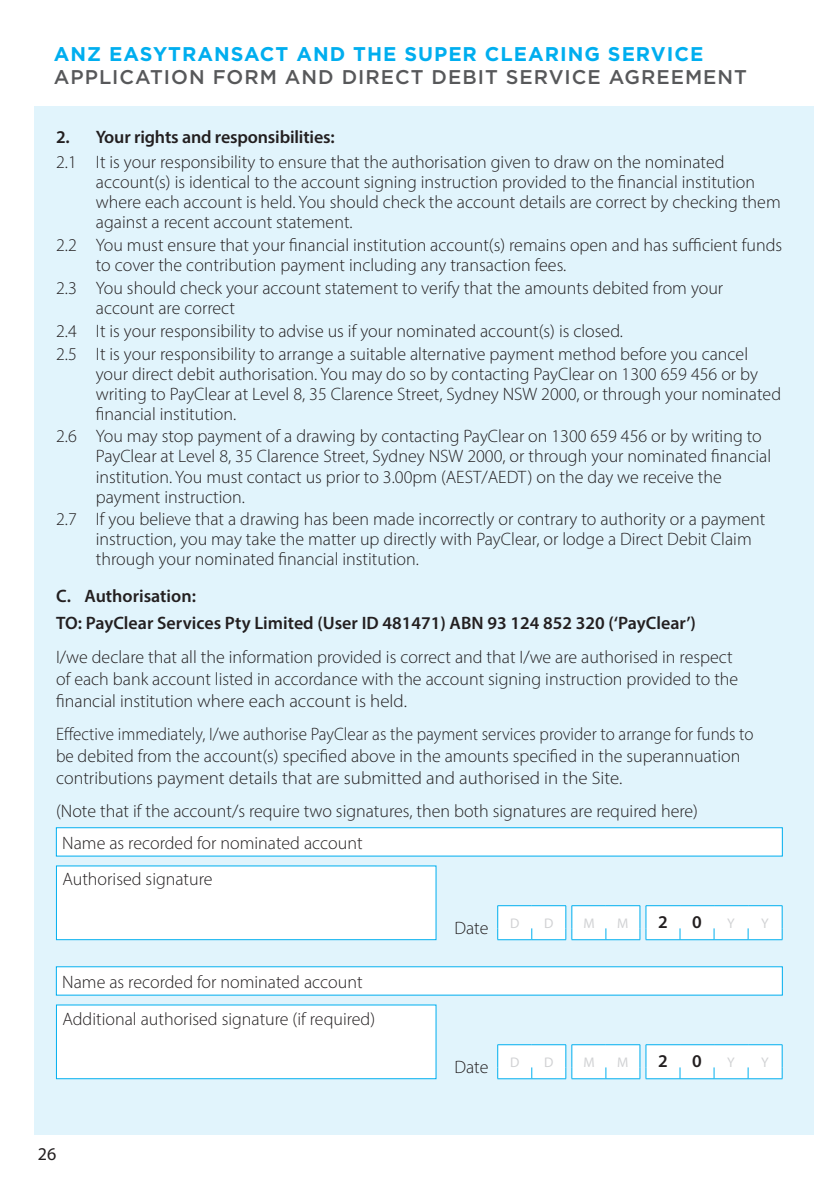
<style>
.page{position:relative;width:840px;height:1191px;background:#fff}
.page>*{position:absolute;margin:0;border:0;box-sizing:border-box;transform-origin:0 0}
.t1{font:500 19.8px "Gotham";letter-spacing:.05em;color:#57585a}
.t2{font:700 19.8px "Gotham";letter-spacing:.05em;color:#00aeef}
._15_Form_Body_9_11{font:300 18px/20px "Myriad Pro";color:#231f20}
._15_Form_Body_9_11-2{font:300 18px/22px "Myriad Pro";color:#231f20;scale:.95 1}
._15_Form_Body_9_11-3{font:600 18px "Myriad Pro";color:#231f20}
._1_Body_9_11{font:300 18px "Myriad Pro";color:#231f20}
._15_Ghosted_Text_7_8_5{font:600 18px "Myriad Pro";color:#231f20}
.t3{font:18px "Myriad Pro";color:#231f20}
._15_Ghosted_Text_7_8_5-2{font:14px "Myriad Pro";color:#d1d2d4}
</style>
<div class="page">
<div style="left:34px;top:106px;width:779px;height:1028px;background:#e1f4fc"></div>
<div style="left:56px;top:827px;width:725px;height:29px;background:#fff"></div>
<div style="left:56px;top:827px;width:726px;height:29px;border:1px solid #00aeef"></div>
<div style="left:56px;top:866px;width:380px;height:73px;background:#fff"></div>
<div style="left:56px;top:865px;width:380px;height:75px;border:1px solid #00afef"></div>
<hr style="left:497px;top:939px;width:34px;height:1px;background:#00afef">
<hr style="left:531px;top:939px;width:34px;height:1px;background:#00afef">
<hr style="left:571px;top:939px;width:34px;height:1px;background:#00afef">
<hr style="left:605px;top:939px;width:35px;height:1px;background:#00afef">
<hr style="left:645px;top:939px;width:34px;height:1px;background:#00afef">
<hr style="left:679px;top:939px;width:34px;height:1px;background:#00afef">
<hr style="left:713px;top:939px;width:34px;height:1px;background:#00afef">
<svg style="left:497px;top:905px;width:285px;height:34px;background:#f0fafd"></svg>
<hr style="left:747px;top:939px;width:35px;height:1px;background:#00afef">
<div style="left:56px;top:966px;width:725px;height:29px;background:#fff"></div>
<div style="left:56px;top:1005px;width:380px;height:73px;background:#fff"></div>
<div style="left:56px;top:1004px;width:380px;height:75px;border:1px solid #00afef"></div>
<hr style="left:497px;top:1078px;width:34px;height:1px;background:#00afef">
<hr style="left:531px;top:1078px;width:34px;height:1px;background:#00afef">
<hr style="left:571px;top:1078px;width:34px;height:1px;background:#00afef">
<hr style="left:605px;top:1078px;width:35px;height:1px;background:#00afef">
<hr style="left:645px;top:1078px;width:34px;height:1px;background:#00afef">
<hr style="left:679px;top:1078px;width:34px;height:1px;background:#00afef">
<hr style="left:713px;top:1078px;width:34px;height:1px;background:#00afef">
<svg style="left:497px;top:1044px;width:285px;height:34px;background:#f0fafd"></svg>
<hr style="left:747px;top:1078px;width:35px;height:1px;background:#00afef">
<p class="t2" style="left:54px;top:41px;width:650px">ANZ EASYTRANSACT AND THE SUPER CLEARING SERVICE</p>
<p class="t1" style="left:54px;top:64px;width:694px">APPLICATION FORM AND DIRECT DEBIT SERVICE AGREEMENT</p>
<p class="_15_Form_Body_9_11-3" style="left:56px;top:125px;width:280px">2. Your rights and responsibilities:</p>
<p class="_15_Form_Body_9_11" style="left:96px;top:152px;width:686px;text-indent:-40px">2.1 It is your responsibility to ensure that the authorisation given to draw on the nominated account(s) is identical to the account signing instruction provided to the financial institution where each account is held. You should check the account details are correct by checking them against a recent account statement.</p>
<p class="_15_Form_Body_9_11" style="left:96px;top:235px;width:687px;text-indent:-40px">2.2 You must ensure that your financial institution account(s) remains open and has sufficient funds to cover the contribution payment including any transaction fees.</p>
<p class="_15_Form_Body_9_11" style="left:96px;top:278px;width:628px;text-indent:-40px">2.3 You should check your account statement to verify that the amounts debited from your account are correct</p>
<p class="_15_Form_Body_9_11" style="left:56px;top:320px;width:568px">2.4 It is your responsibility to advise us if your nominated account(s) is closed.</p>
<p class="_15_Form_Body_9_11" style="left:96px;top:343px;width:686px;text-indent:-40px">2.5 It is your responsibility to arrange a suitable alternative payment method before you cancel your direct debit authorisation. You may do so by contacting PayClear on 1300 659 456 or by writing to PayClear at Level 8, 35 Clarence Street, Sydney NSW 2000, or through your nominated financial institution.</p>
<p class="_15_Form_Body_9_11" style="left:96px;top:426px;width:676px;text-indent:-40px">2.6 You may stop payment of a drawing by contacting PayClear on 1300 659 456 or by writing to PayClear at Level 8, 35 Clarence Street, Sydney NSW 2000, or through your nominated financial institution. You must contact us prior to 3.00pm (AEST/AEDT) on the day we receive the payment instruction.</p>
<p class="_15_Form_Body_9_11" style="left:96px;top:509px;width:670px;text-indent:-40px">2.7 If you believe that a drawing has been made incorrectly or contrary to authority or a payment instruction, you may take the matter up directly with PayClear, or lodge a Direct Debit Claim through your nominated financial institution.</p>
<p class="_15_Form_Body_9_11-3" style="left:56px;top:584px;width:141px">C. Authorisation:</p>
<p class="_15_Form_Body_9_11-3" style="left:56px;top:612px;width:641px">TO: PayClear Services Pty Limited (User ID 481471) ABN 93 124 852 320 (‘PayClear’)</p>
<p class="_15_Form_Body_9_11" style="left:56px;top:645px;width:683px;line-height:22px">I/we declare that all the information provided is correct and that I/we are authorised in respect of each bank account listed in accordance with the account signing instruction provided to the financial institution where each account is held.</p>
<p class="_15_Form_Body_9_11-2" style="left:56px;top:723px;width:735px">Effective immediately, I/we authorise PayClear as the payment services provider to arrange for funds to be debited from the account(s) specified above in the amounts specified in the superannuation contributions payment details that are submitted and authorised in the Site.</p>
<p class="_15_Form_Body_9_11" style="left:56px;top:801px;width:643px">(Note that if the account/s require two signatures, then both signatures are required here)</p>
<p class="_15_Form_Body_9_11" style="left:62px;top:832px;width:302px">Name as recorded for nominated account</p>
<p class="_15_Form_Body_9_11" style="left:62px;top:869px;width:151px">Authorised signature</p>
<p class="_1_Body_9_11" style="left:454px;top:917px;width:36px">Date</p>
<p class="_15_Ghosted_Text_7_8_5-2" style="left:510px;top:915px;width:11px">D</p>
<p class="_15_Ghosted_Text_7_8_5-2" style="left:543px;top:915px;width:11px">D</p>
<p class="_15_Ghosted_Text_7_8_5-2" style="left:583px;top:915px;width:13px">M</p>
<p class="_15_Ghosted_Text_7_8_5-2" style="left:616px;top:915px;width:13px">M</p>
<p class="_15_Ghosted_Text_7_8_5" style="left:658px;top:911px;width:11px">2</p>
<p class="_15_Ghosted_Text_7_8_5" style="left:691px;top:911px;width:11px">0</p>
<p class="_15_Ghosted_Text_7_8_5-2" style="left:726px;top:915px;width:9px">Y</p>
<p class="_15_Ghosted_Text_7_8_5-2" style="left:760px;top:915px;width:9px">Y</p>
<p class="_15_Form_Body_9_11" style="left:62px;top:971px;width:302px">Name as recorded for nominated account</p>
<p class="_15_Form_Body_9_11" style="left:62px;top:1008px;width:314px">Additional authorised signature (if required)</p>
<p class="t3" style="left:38px;top:1143px;width:20px">26</p>
<p class="_1_Body_9_11" style="left:454px;top:1056px;width:36px">Date</p>
<p class="_15_Ghosted_Text_7_8_5-2" style="left:510px;top:1054px;width:11px">D</p>
<p class="_15_Ghosted_Text_7_8_5-2" style="left:543px;top:1054px;width:11px">D</p>
<p class="_15_Ghosted_Text_7_8_5-2" style="left:583px;top:1054px;width:13px">M</p>
<p class="_15_Ghosted_Text_7_8_5-2" style="left:616px;top:1054px;width:13px">M</p>
<p class="_15_Ghosted_Text_7_8_5" style="left:658px;top:1050px;width:11px">2</p>
<p class="_15_Ghosted_Text_7_8_5" style="left:691px;top:1050px;width:11px">0</p>
<p class="_15_Ghosted_Text_7_8_5-2" style="left:726px;top:1054px;width:9px">Y</p>
<p class="_15_Ghosted_Text_7_8_5-2" style="left:760px;top:1054px;width:9px">Y</p>
</div>
